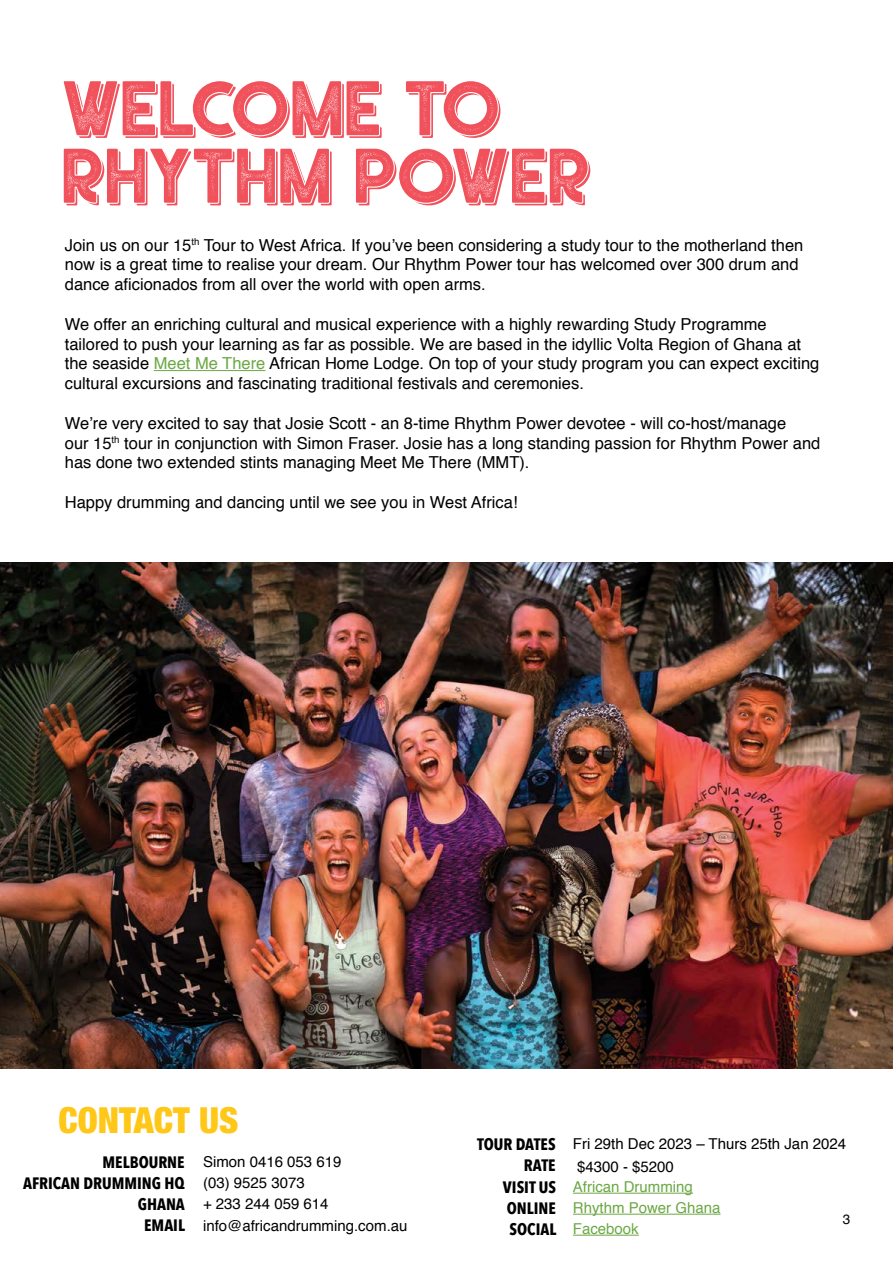
<style>
.page{position:relative;width:893px;height:1263px;background:#fff}
.page>*{position:absolute;margin:0;border:0;box-sizing:border-box;transform-origin:0 0}
.t1{font:108px "Caredrock Shadow 01";color:#f0515b}
.t2{font:900 condensed 36px "Helvetica Neue";color:#ffc718}
.t3{font:16.5px/19.8px "Helvetica";color:#000}
.t4{font:700 16.5px/21px "Avenir Next Condensed";color:#000101;text-align:right}
.t5{font:15px/21.1px "Helvetica";color:#000101}
.t6{font:15px/21px "Helvetica";color:#6ba843}
.t7{font:13.5px "Helvetica";color:#000}
.s1{color:#6ba843}
</style>
<div class="page">
<hr style="left:154px;top:370px;width:111px;height:1px;background:#6ba843">
<hr style="left:573px;top:1193px;width:120px;height:1px;background:#6ba843">
<hr style="left:573px;top:1214px;width:147px;height:1px;background:#6ba843">
<hr style="left:573px;top:1235px;width:66px;height:1px;background:#6ba843">
<img style="left:0;top:562px;width:893px;height:506px">
<h1 class="t1" style="left:64px;top:62px;width:441px">WELCOME TO</h1>
<h1 class="t1" style="left:64px;top:129px;width:531px">RHYTHM POWER</h1>
<p class="t3" style="left:65px;top:235px;width:740px">Join us on our 15<sup>th</sup> Tour to West Africa. If you’ve been considering a study tour to the motherland then now is a great time to realise your dream. Our Rhythm Power tour has welcomed over 300 drum and dance aficionados from all over the world with open arms.</p>
<p class="t3" style="left:65px;top:314px;width:756px">We offer an enriching cultural and musical experience with a highly rewarding Study Programme tailored to push your learning as far as possible. We are based in the idyllic Volta Region of Ghana at the seaside <span class="s1">Meet Me There</span> African Home Lodge. On top of your study program you can expect exciting cultural excursions and fascinating traditional festivals and ceremonies.</p>
<p class="t3" style="left:65px;top:413px;width:757px">We’re very excited to say that Josie Scott - an 8-time Rhythm Power devotee - will co-host/manage<br>our 15<sup>th</sup> tour in conjunction with Simon Fraser. Josie has a long standing passion for Rhythm Power and has done two extended stints managing Meet Me There (MMT).</p>
<p class="t3" style="left:65px;top:493px;width:454px">Happy drumming and dancing until we see you in West Africa!</p>
<h2 class="t2" style="left:58px;top:1098px;width:181px">CONTACT US</h2>
<p class="t4" style="left:23px;top:1152px;width:163px">MELBOURNE<br>AFRICAN DRUMMING HQ<br>GHANA<br>EMAIL</p>
<p class="t5" style="left:203px;top:1152px;width:206px">Simon 0416 053 619<br>(03) 9525 3073<br>+ 233 244 059 614 info@africandrumming.com.au</p>
<p class="t4" style="left:477px;top:1134px;width:80px">TOUR DATES<br>RATE</p>
<p class="t4" style="left:503px;top:1177px;width:55px;text-align:justify">VISIT US ONLINE SOCIAL</p>
<p class="t5" style="left:573px;top:1133px;width:275px;line-height:22.5px">Fri 29th Dec 2023 – Thurs 25th Jan 2024 $4300 - $5200</p>
<p class="t6" style="left:573px;top:1177px;width:149px">African Drumming<br>Rhythm Power Ghana<br>Facebook</p>
<p class="t7" style="left:843px;top:1209px;width:9px">3</p>
</div>
